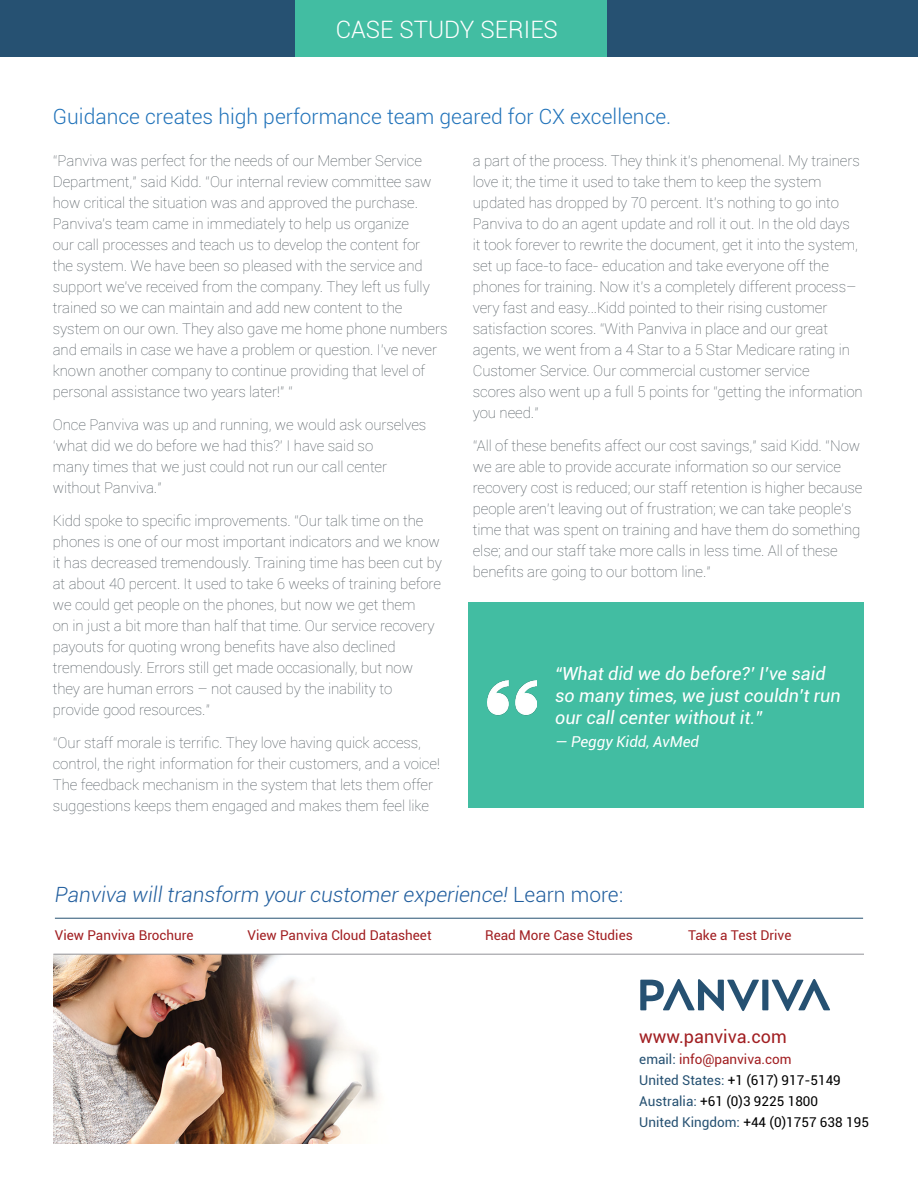
<style>
.page{position:relative;width:918px;height:1188px;background:#fff}
.page>*{position:absolute;margin:0;border:0;box-sizing:border-box;transform-origin:0 0}
.t1{font:300 24px "Roboto";color:#fff}
.t2{font:300 21px "Roboto";color:#2173ba}
.t3{font:italic 300 21px "Roboto";color:#215e9e}
.t4{font:italic 18px/22.2px "Roboto";color:#fff}
.t5{font:18px "Roboto";color:#a11e21}
.t6{font:100 15px/21px "Roboto";letter-spacing:-.005em;color:#485157}
.t7{font:italic 15px "Roboto";color:#fff}
.t8{font:13.5px/21px "Roboto";color:#000}
.t9{font:13.5px "Roboto";color:#a11e21}
.s1{font-style:normal}
.s2{color:#265172}
.s3{color:#a11e21}
</style>
<div class="page">
<div style="left:468px;top:603px;width:396px;height:205px;background:#42bda2"></div>
<div style="left:0;top:0;width:918px;height:57px;background:#265172"></div>
<div style="left:295px;top:0;width:312px;height:57px;background:#42bda2"></div>
<svg style="left:640px;top:979px;width:190px;height:32px"></svg>
<img style="left:53px;top:955px;width:327px;height:189px">
<hr style="left:53px;top:954px;width:811px;height:1px;background:#929297">
<img style="left:488px;top:680px;width:49px;height:36px">
<hr style="left:55px;top:918px;width:808px;height:1px;background:#265172">
<h1 class="t1" style="left:336px;top:13px;width:224px">CASE STUDY SERIES</h1>
<h2 class="t2" style="left:53px;top:102px;width:620px">Guidance creates high performance team geared for CX excellence.</h2>
<p class="t6" style="left:53px;top:149px;width:396px">“Panviva was perfect for the needs of our Member Service Department,” said Kidd. “Our internal review committee saw how critical the situation was and approved the purchase.<br>Panviva’s team came in immediately to help us organize<br>our call processes and teach us to develop the content for<br>the system. We have been so pleased with the service and support we’ve received from the company. They left us fully trained so we can maintain and add new content to the system on our own. They also gave me home phone numbers and emails in case we have a problem or question. I’ve never known another company to continue providing that level of personal assistance two years later!” “</p>
<p class="t6" style="left:53px;top:413px;width:375px">Once Panviva was up and running, we would ask ourselves ‘what did we do before we had this?’ I have said so<br>many times that we just could not run our call center without Panviva.”</p>
<p class="t6" style="left:53px;top:509px;width:391px">Kidd spoke to specific improvements. “Our talk time on the phones is one of our most important indicators and we know it has decreased tremendously. Training time has been cut by at about 40 percent. It used to take 6 weeks of training before we could get people on the phones, but now we get them<br>on in just a bit more than half that time. Our service recovery payouts for quoting wrong benefits have also declined tremendously. Errors still get made occasionally, but now they are human errors – not caused by the inability to provide good resources.”</p>
<p class="t6" style="left:53px;top:731px;width:389px">“Our staff morale is terrific. They love having quick access, control, the right information for their customers, and a voice!<br>The feedback mechanism in the system that lets them offer suggestions keeps them engaged and makes them feel like</p>
<p class="t6" style="left:473px;top:149px;width:392px">a part of the process. They think it’s phenomenal. My trainers love it; the time it used to take them to keep the system updated has dropped by 70 percent. It’s nothing to go into Panviva to do an agent update and roll it out. In the old days<br>it took forever to rewrite the document, get it into the system, set up face-to face- education and take everyone off the phones for training. Now it’s a completely different process– very fast and easy...Kidd pointed to their rising customer satisfaction scores. “With Panviva in place and our great agents, we went from a 4 Star to a 5 Star Medicare rating in Customer Service. Our commercial customer service<br>scores also went up a full 5 points for “getting the information you need.”</p>
<p class="t6" style="left:473px;top:434px;width:391px">“All of these benefits affect our cost savings,” said Kidd. “Now we are able to provide accurate information so our service recovery cost is reduced; our staff retention is higher because people aren’t leaving out of frustration; we can take people’s time that was spent on training and have them do something else; and our staff take more calls in less time. All of these benefits are going to our bottom line.”</p>
<p class="t4" style="left:555px;top:662px;width:287px">“What did we do before?’ I’ve said so many times, we just couldn’t run our call center without it.”</p>
<p class="t7" style="left:555px;top:731px;width:146px">— Peggy Kidd, AvMed</p>
<h2 class="t3" style="left:55px;top:880px;width:570px">Panviva will transform your customer experience! <span class="s1">Learn more:</span></h2>
<p class="t9" style="left:55px;top:926px;width:140px">View Panviva Brochure</p>
<p class="t9" style="left:248px;top:926px;width:186px">View Panviva Cloud Datasheet</p>
<p class="t9" style="left:485px;top:926px;width:149px">Read More Case Studies</p>
<p class="t9" style="left:688px;top:926px;width:105px">Take a Test Drive</p>
<p class="t5" style="left:639px;top:1024px;width:149px">www.panviva.com</p>
<p class="t8" style="left:639px;top:1048px;width:231px"><span class="s2">email:</span> <span class="s3">info@panviva.com<br></span><span class="s2">United States:</span> +1 (617) 917-5149<br><span class="s2">Australia:</span> +61 (0)3 9225 1800<br><span class="s2">United Kingdom:</span> +44 (0)1757 638 195</p>
</div>
